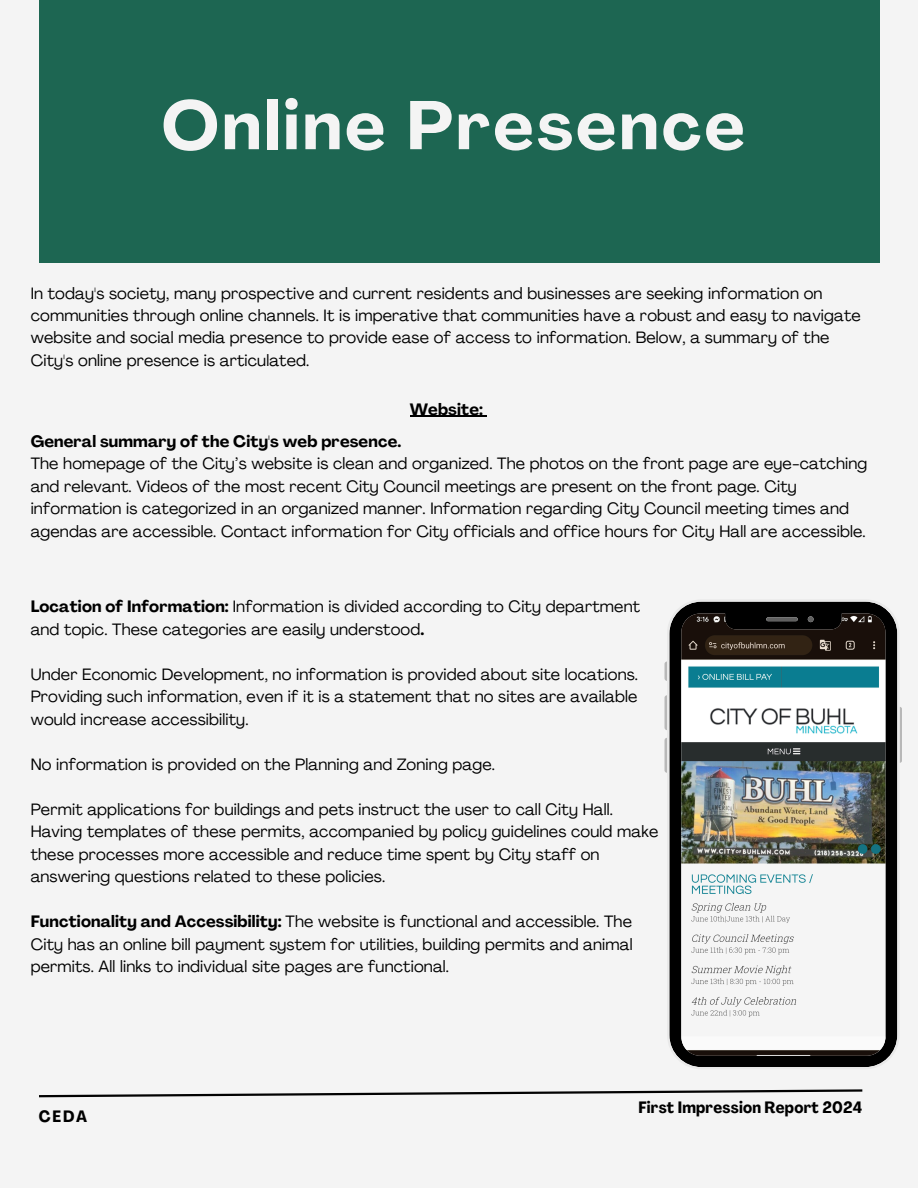
<style>
.page{position:relative;width:918px;height:1188px;background:#f4f4f4}
.page>*{position:absolute;margin:0;border:0;box-sizing:border-box;transform-origin:0 0}
.t1{font:700 67.8px "Agrandir";letter-spacing:.045em;color:#f4f4f4}
.t2{font:16.2px/22.5px "Agrandir";letter-spacing:.01em;color:#000}
.t3{font:700 16.2px "Agrandir";letter-spacing:.01em;color:#000}
.t4{font:700 condensed 16.2px "Agrandir";letter-spacing:.015em;color:#000}
.s1{font-weight:700}
</style>
<div class="page">
<svg style="left:39px;top:1089px;width:824px;height:9px"></svg>
<div style="left:39px;top:0;width:840px;height:262px;background:#1d6652"></div>
<svg style="left:665px;top:662px;width:2px;height:19px"></svg>
<svg style="left:665px;top:695px;width:2px;height:35px"></svg>
<svg style="left:665px;top:738px;width:2px;height:35px"></svg>
<svg style="left:900px;top:707px;width:2px;height:56px"></svg>
<img style="left:667px;top:600px;width:233px;height:469px">
<hr style="left:410px;top:416px;width:73px;height:1px;background:#000">
<p class="t1" style="left:162px;top:98px;width:585px">Online Presence</p>
<p class="t2" style="left:31px;top:284px;width:832px">In today's society, many prospective and current residents and businesses are seeking information on communities through online channels. It is imperative that communities have a robust and easy to navigate website and social media presence to provide ease of access to information. Below, a summary of the City's online presence is articulated.</p>
<p class="t3" style="left:410px;top:403px;width:75px">Website:</p>
<h2 class="t3" style="left:31px;top:435px;width:372px">General summary of the City's web presence.</h2>
<h3 class="t2" style="left:31px;top:454px;width:838px">The homepage of the City’s website is clean and organized. The photos on the front page are eye-catching and relevant. Videos of the most recent City Council meetings are present on the front page. City information is categorized in an organized manner. Information regarding City Council meeting times and agendas are accessible. Contact information for City officials and office hours for City Hall are accessible.</h3>
<p class="t2" style="left:31px;top:597px;width:611px"><span class="s1">Location of Information:</span> Information is divided according to City department and topic. These categories are easily understood<span class="s1">.</span></p>
<p class="t2" style="left:31px;top:665px;width:609px;text-align:justify">Under Economic Development, no information is provided about site locations.<br>Providing such information, even if it is a statement that no sites are available would increase accessibility.</p>
<p class="t2" style="left:31px;top:755px;width:466px">No information is provided on the Planning and Zoning page.</p>
<p class="t2" style="left:31px;top:800px;width:629px">Permit applications for buildings and pets instruct the user to call City Hall.<br>Having templates of these permits, accompanied by policy guidelines could make these processes more accessible and reduce time spent by City staff on answering questions related to these policies.</p>
<p class="t2" style="left:31px;top:912px;width:603px;text-align:justify"><span class="s1">Functionality and Accessibility:</span> The website is functional and accessible. The City has an online bill payment system for utilities, building permits and animal permits. All links to individual site pages are functional.</p>
<h3 class="t4" style="left:39px;top:1110px;width:50px">CEDA</h3>
<p class="t4" style="left:638px;top:1101px;width:225px">First Impression Report 2024</p>
</div>
